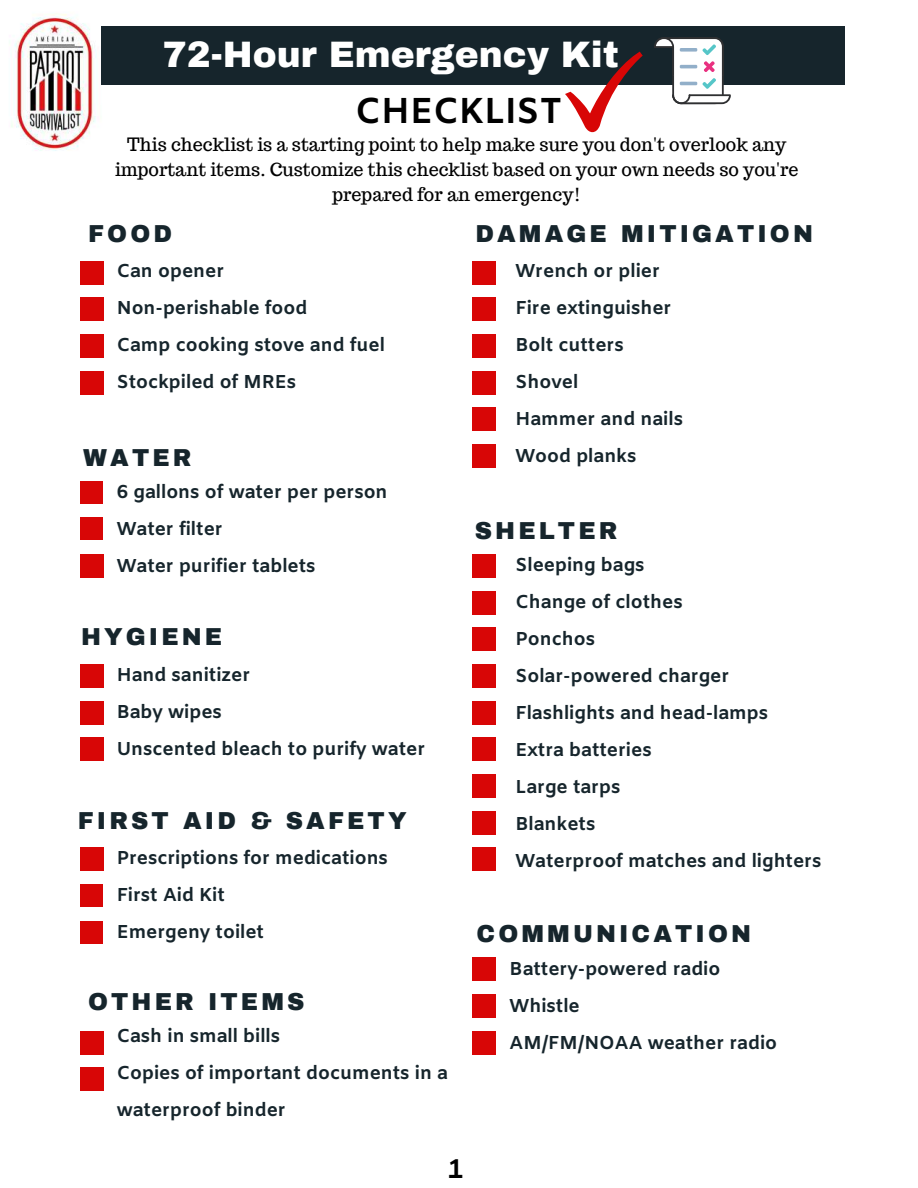
<style>
.page{position:relative;width:918px;height:1188px;background:#fff}
.page>*{position:absolute;margin:0;border:0;box-sizing:border-box;transform-origin:0 0}
.t1{font:900 36px "Archivo";color:#fff}
.t2{font:700 36px "Amiko";color:#000}
.t3{font:700 27px "Amiko";color:#000}
.t4{font:900 24px "Archivo";letter-spacing:.13em;color:#16252c}
.t5{font:700 18.6px/37px "Amiko";color:#16252c}
.t6{font:18px/24.8px "Trocchi";color:#000;text-align:center}
</style>
<div class="page">
<img style="left:11px;top:13px;width:86px;height:138px">
<div style="left:101px;top:26px;width:743px;height:59px;background:#16252c"></div>
<svg style="left:565px;top:52px;width:78px;height:80px"></svg>
<svg style="left:654px;top:37px;width:77px;height:68px"></svg>
<div style="left:80px;top:481px;width:23px;height:22px;background:#d80606"></div>
<div style="left:80px;top:518px;width:23px;height:22px;background:#d80606"></div>
<div style="left:80px;top:884px;width:23px;height:23px;background:#d80606"></div>
<div style="left:80px;top:921px;width:23px;height:22px;background:#d80606"></div>
<div style="left:473px;top:261px;width:23px;height:23px;background:#d80606"></div>
<div style="left:473px;top:298px;width:23px;height:23px;background:#d80606"></div>
<div style="left:473px;top:334px;width:23px;height:24px;background:#d80606"></div>
<div style="left:473px;top:371px;width:23px;height:23px;background:#d80606"></div>
<div style="left:473px;top:408px;width:23px;height:23px;background:#d80606"></div>
<div style="left:473px;top:444px;width:23px;height:24px;background:#d80606"></div>
<div style="left:473px;top:554px;width:23px;height:24px;background:#d80606"></div>
<div style="left:473px;top:591px;width:23px;height:23px;background:#d80606"></div>
<div style="left:473px;top:628px;width:23px;height:23px;background:#d80606"></div>
<div style="left:473px;top:664px;width:23px;height:24px;background:#d80606"></div>
<div style="left:473px;top:701px;width:23px;height:23px;background:#d80606"></div>
<div style="left:473px;top:738px;width:23px;height:23px;background:#d80606"></div>
<div style="left:473px;top:774px;width:23px;height:24px;background:#d80606"></div>
<div style="left:473px;top:811px;width:23px;height:23px;background:#d80606"></div>
<div style="left:473px;top:848px;width:23px;height:23px;background:#d80606"></div>
<div style="left:473px;top:958px;width:23px;height:23px;background:#d80606"></div>
<div style="left:473px;top:994px;width:23px;height:23px;background:#d80606"></div>
<div style="left:473px;top:1031px;width:23px;height:23px;background:#d80606"></div>
<div style="left:80px;top:261px;width:24px;height:23px;background:#d80606"></div>
<div style="left:80px;top:298px;width:24px;height:23px;background:#d80606"></div>
<div style="left:80px;top:334px;width:24px;height:24px;background:#d80606"></div>
<div style="left:80px;top:371px;width:24px;height:23px;background:#d80606"></div>
<div style="left:80px;top:554px;width:24px;height:24px;background:#d80606"></div>
<div style="left:80px;top:664px;width:24px;height:24px;background:#d80606"></div>
<div style="left:80px;top:701px;width:24px;height:23px;background:#d80606"></div>
<div style="left:80px;top:738px;width:24px;height:23px;background:#d80606"></div>
<div style="left:80px;top:848px;width:24px;height:23px;background:#d80606"></div>
<div style="left:80px;top:1031px;width:24px;height:23px;background:#d80606"></div>
<div style="left:80px;top:1068px;width:24px;height:23px;background:#d80606"></div>
<h1 class="t1" style="left:163px;top:32px;width:457px">72-Hour Emergency Kit</h1>
<h1 class="t2" style="left:355px;top:89px;width:209px">CHECKLIST</h1>
<p class="t6" style="left:115px;top:132px;width:685px">This checklist is a starting point to help make sure you don't overlook any important items. Customize this checklist based on your own needs so you're prepared for an emergency!</p>
<p class="t4" style="left:88px;top:219px;width:85px">FOOD</p>
<p class="t5" style="left:117px;top:253px;width:270px">Can opener<br>Non-perishable food<br>Camp cooking stove and fuel<br>Stockpiled of MREs</p>
<p class="t4" style="left:83px;top:443px;width:110px">WATER</p>
<p class="t5" style="left:117px;top:475px;width:272px">6 gallons of water per person<br>Water filter<br>Water purifier tablets</p>
<p class="t4" style="left:81px;top:622px;width:143px">HYGIENE</p>
<p class="t5" style="left:117px;top:657px;width:310px">Hand sanitizer<br>Baby wipes<br>Unscented bleach to purify water</p>
<p class="t4" style="left:78px;top:806px;width:330px">FIRST AID &amp; SAFETY</p>
<p class="t5" style="left:117px;top:841px;width:273px">Prescriptions for medications<br>First Aid Kit<br>Emergeny toilet</p>
<p class="t4" style="left:88px;top:987px;width:218px">OTHER ITEMS</p>
<p class="t5" style="left:117px;top:1019px;width:333px">Cash in small bills<br>Copies of important documents in a waterproof binder</p>
<p class="t4" style="left:475px;top:219px;width:339px">DAMAGE MITIGATION</p>
<p class="t5" style="left:516px;top:253px;width:169px">Wrench or plier<br>Fire extinguisher<br>Bolt cutters<br>Shovel<br>Hammer and nails<br>Wood planks</p>
<p class="t4" style="left:475px;top:516px;width:144px">SHELTER</p>
<p class="t5" style="left:516px;top:547px;width:307px">Sleeping bags<br>Change of clothes<br>Ponchos<br>Solar-powered charger<br>Flashlights and head-lamps<br>Extra batteries<br>Large tarps<br>Blankets<br>Waterproof matches and lighters</p>
<p class="t4" style="left:477px;top:919px;width:276px">COMMUNICATION</p>
<p class="t5" style="left:510px;top:952px;width:269px">Battery-powered radio<br>Whistle<br>AM/FM/NOAA weather radio</p>
<h2 class="t3" style="left:448px;top:1153px;width:18px">1</h2>
</div>
